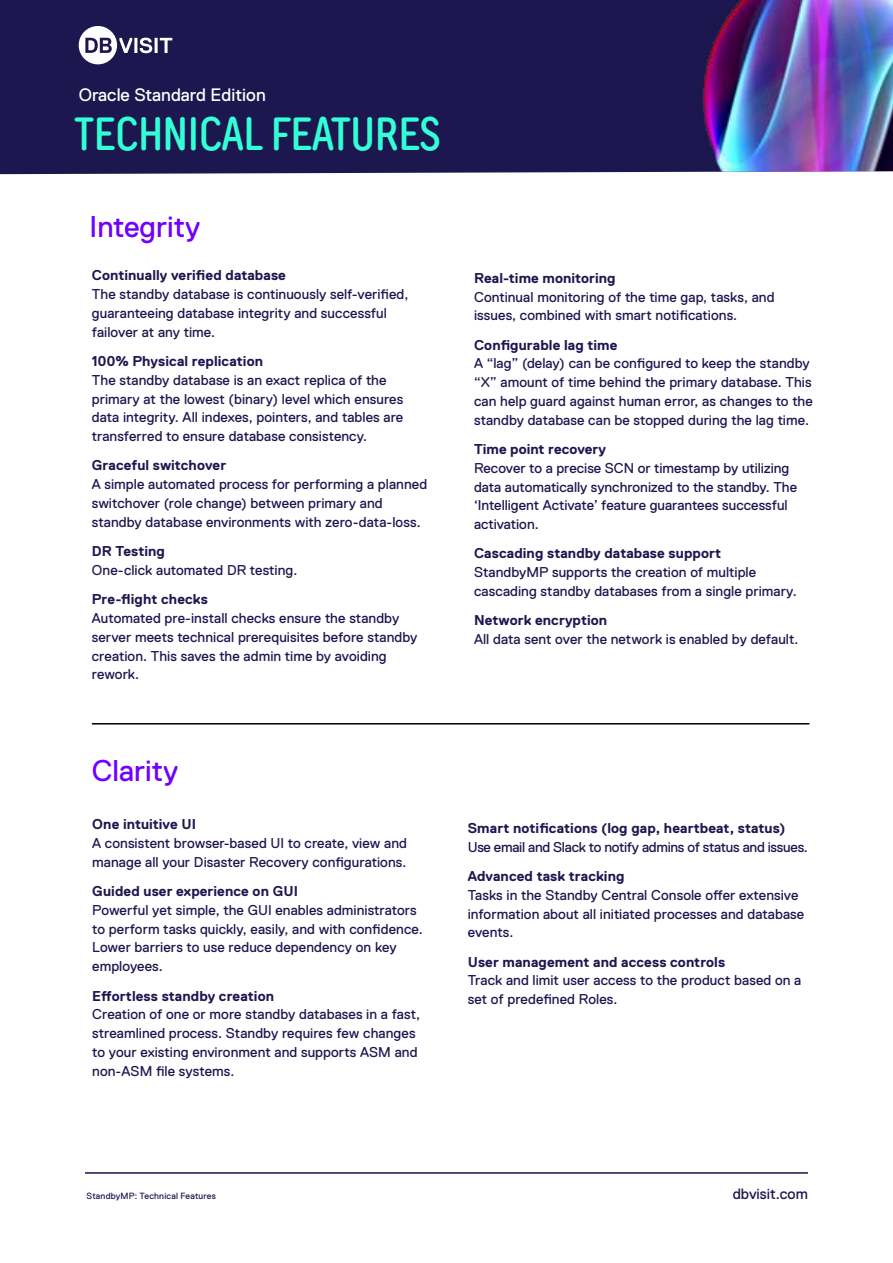
<style>
.page{position:relative;width:893px;height:1263px;background:#fff}
.page>*{position:absolute;margin:0;border:0;box-sizing:border-box;transform-origin:0 0}
.t1{font:500 46.5px "TT Rounds Neue Trl Cmd";color:#33ffd6}
.t2{font:30px "Replica Pro";color:#7000ff}
.t3{font:18px "Replica Pro";color:#fff}
.t4{font:15px "Replica Pro";color:#1d174f}
.t5{font:14.25px/18.8px "Replica Pro";letter-spacing:.005em;color:#1d174f}
.t6{font:700 14.25px "Replica Pro";letter-spacing:.005em;color:#1d174f}
.t7{font:14.25px "Replica Pro";letter-spacing:-.02em;color:#1d174f}
.t8{font:9px "Replica Pro";letter-spacing:.02em;color:#1a0f4f}
</style>
<div class="page">
<hr style="left:85px;top:1172px;width:723px;height:2px;background:#1a0f4f">
<div style="left:0;top:0;width:632px;height:174px;background:#1d174f"></div>
<img style="left:597px;top:0;width:296px;height:172px">
<svg style="left:79px;top:26px;width:93px;height:38px"></svg>
<hr style="left:92px;top:723px;width:717px;height:1px;background:#000">
<p class="t3" style="left:79px;top:85px;width:189px">Oracle Standard Edition</p>
<h1 class="t1" style="left:75px;top:105px;width:367px">TECHNICAL FEATURES</h1>
<h2 class="t2" style="left:90px;top:210px;width:112px">Integrity</h2>
<p class="t6" style="left:92px;top:268px;width:196px">Continually verified database</p>
<p class="t5" style="left:92px;top:285px;width:318px">The standby database is continuously self-verified, guaranteeing database integrity and successful failover at any time.</p>
<p class="t6" style="left:92px;top:353px;width:173px">100% Physical replication</p>
<p class="t5" style="left:92px;top:371px;width:313px">The standby database is an exact replica of the primary at the lowest (binary) level which ensures data integrity. All indexes, pointers, and tables are transferred to ensure database consistency.</p>
<p class="t6" style="left:92px;top:458px;width:136px">Graceful switchover</p>
<p class="t5" style="left:92px;top:475px;width:337px">A simple automated process for performing a planned switchover (role change) between primary and standby database environments with zero-data-loss.</p>
<p class="t6" style="left:92px;top:543px;width:75px">DR Testing</p>
<p class="t5" style="left:92px;top:561px;width:207px">One-click automated DR testing.</p>
<p class="t6" style="left:92px;top:591px;width:117px">Pre-flight checks</p>
<p class="t5" style="left:92px;top:609px;width:327px">Automated pre-install checks ensure the standby server meets technical prerequisites before standby creation. This saves the admin time by avoiding rework.</p>
<p class="t6" style="left:474px;top:270px;width:143px">Real-time monitoring</p>
<p class="t5" style="left:474px;top:287px;width:302px">Continual monitoring of the time gap, tasks, and issues, combined with smart notifications.</p>
<p class="t6" style="left:474px;top:337px;width:145px">Configurable lag time</p>
<p class="t5" style="left:474px;top:354px;width:340px">A “lag” (delay) can be configured to keep the standby “X” amount of time behind the primary database. This can help guard against human error, as changes to the standby database can be stopped during the lag time.</p>
<p class="t6" style="left:474px;top:441px;width:134px">Time point recovery</p>
<p class="t5" style="left:474px;top:459px;width:325px">Recover to a precise SCN or timestamp by utilizing data automatically synchronized to the standby. The ‘Intelligent Activate’ feature guarantees successful activation.</p>
<p class="t6" style="left:474px;top:546px;width:249px">Cascading standby database support</p>
<p class="t5" style="left:474px;top:563px;width:324px">StandbyMP supports the creation of multiple cascading standby databases from a single primary.</p>
<p class="t6" style="left:474px;top:612px;width:135px">Network encryption</p>
<p class="t5" style="left:474px;top:630px;width:326px">All data sent over the network is enabled by default.</p>
<h2 class="t2" style="left:92px;top:754px;width:88px">Clarity</h2>
<p class="t6" style="left:92px;top:816px;width:105px">One intuitive UI</p>
<p class="t5" style="left:92px;top:834px;width:316px">A consistent browser-based UI to create, view and manage all your Disaster Recovery configurations.</p>
<p class="t6" style="left:92px;top:883px;width:207px">Guided user experience on GUI</p>
<p class="t5" style="left:92px;top:901px;width:332px">Powerful yet simple, the GUI enables administrators to perform tasks quickly, easily, and with confidence.<br>Lower barriers to use reduce dependency on key employees.</p>
<p class="t6" style="left:92px;top:988px;width:183px">Effortless standby creation</p>
<p class="t5" style="left:92px;top:1005px;width:329px">Creation of one or more standby databases in a fast, streamlined process. Standby requires few changes to your existing environment and supports ASM and non-ASM file systems.</p>
<p class="t6" style="left:468px;top:820px;width:319px">Smart notifications (log gap, heartbeat, status)</p>
<p class="t7" style="left:468px;top:839px;width:342px">Use email and Slack to notify admins of status and issues.</p>
<p class="t6" style="left:468px;top:868px;width:158px">Advanced task tracking</p>
<p class="t5" style="left:468px;top:885px;width:338px">Tasks in the Standby Central Console offer extensive information about all initiated processes and database events.</p>
<p class="t6" style="left:468px;top:954px;width:259px">User management and access controls</p>
<p class="t5" style="left:468px;top:971px;width:335px">Track and limit user access to the product based on a set of predefined Roles.</p>
<p class="t8" style="left:87px;top:1190px;width:131px">StandbyMP: Technical Features</p>
<p class="t4" style="left:733px;top:1186px;width:77px">dbvisit.com</p>
</div>
